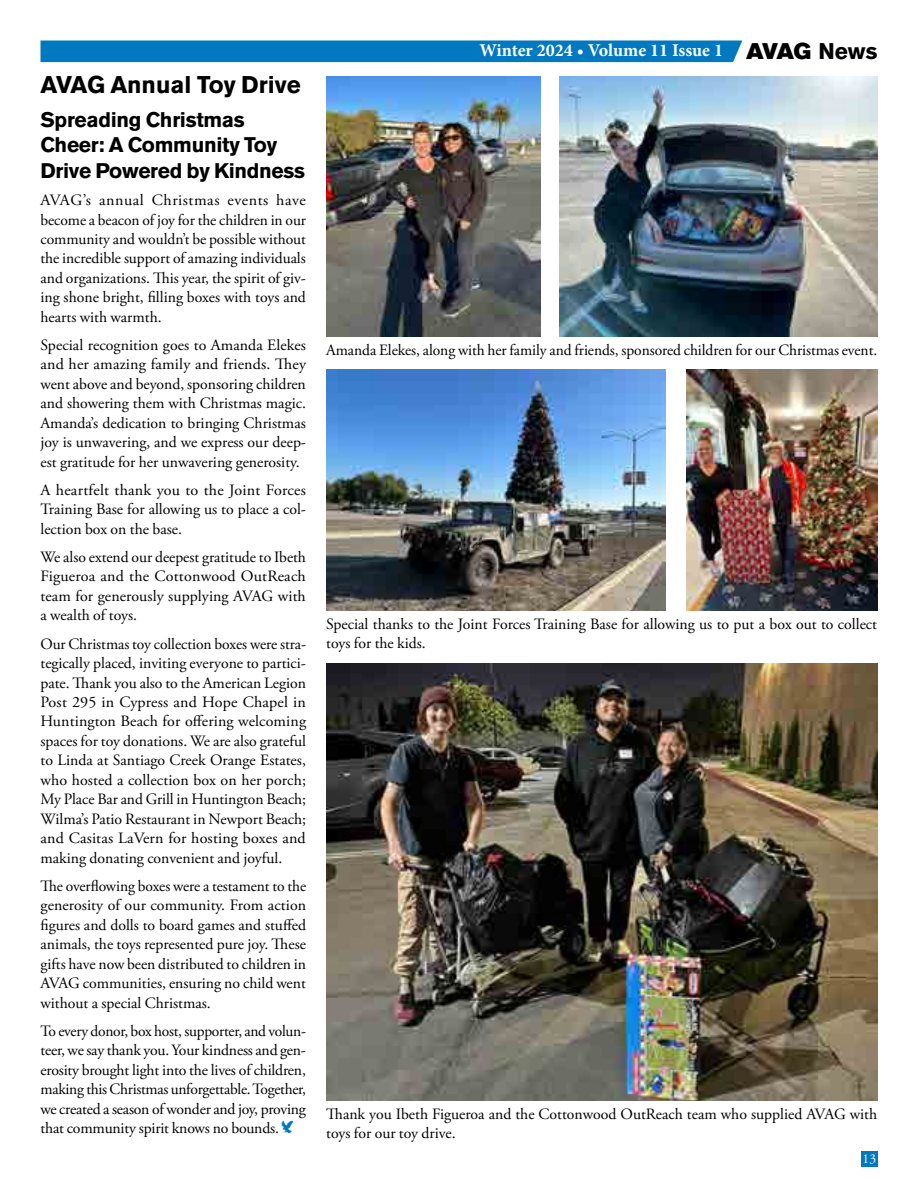
<style>
.page{position:relative;width:918px;height:1188px;background:#fff}
.page>*{position:absolute;margin:0;border:0;box-sizing:border-box;transform-origin:0 0}
.t1{font:700 24px "Akzidenz Grotesk BE";color:#000}
.t2{font:700 21px/25.2px "Akzidenz Grotesk BE";letter-spacing:-.015em;color:#000}
.t3{font:700 18px "Minion Pro";color:#fff}
.t4{font:15.75px/19.5px "Adobe Garamond Pro";color:#000;text-align:justify}
.t5{font:13.5px "Adobe Garamond";color:#fff}
.s1{font-family:"Eaglemania";font-size:16.2px;color:#0079c1}
.s2{font-family:"Akzidenz Grotesk BE Super";font-weight:400;font-size:22.5px;color:#000}
.s3{font-family:"Akzidenz Grotesk BE";font-size:22.5px;color:#000}
</style>
<div class="page">
<div style="left:41px;top:40px;width:701px;height:22px;background:#0079c1"></div>
<div style="left:861px;top:1151px;width:17px;height:16px;background:#0079c1"></div>
<img style="left:326px;top:370px;width:340px;height:241px">
<img style="left:686px;top:370px;width:191px;height:241px">
<img style="left:559px;top:76px;width:319px;height:260px">
<img style="left:326px;top:76px;width:214px;height:260px">
<img style="left:326px;top:663px;width:551px;height:438px">
<h1 class="t1" style="left:40px;top:71px;width:262px">AVAG Annual Toy Drive</h1>
<h2 class="t2" style="left:40px;top:107px;width:266px">Spreading Christmas<br>Cheer: A Community Toy<br>Drive Powered by Kindness</h2>
<p class="t4" style="left:40px;top:191px;width:267px">AVAG’s annual Christmas events have become a beacon of joy for the children in our community and wouldn’t be possible without the incredible support of amazing individuals and organizations. This year, the spirit of giv&shy;ing shone bright, filling boxes with toys and hearts with warmth.</p>
<p class="t4" style="left:40px;top:336px;width:267px">Special recognition goes to Amanda Elekes and her amazing family and friends. They went above and beyond, sponsoring children and showering them with Christmas magic.<br>Amanda’s dedication to bringing Christmas joy is unwavering, and we express our deep&shy;est gratitude for her unwavering generosity.</p>
<p class="t4" style="left:40px;top:481px;width:267px">A heartfelt thank you to the Joint Forces Training Base for allowing us to place a col&shy;lection box on the base.</p>
<p class="t4" style="left:40px;top:548px;width:267px">We also extend our deepest gratitude to Ibeth Figueroa and the Cottonwood OutReach team for generously supplying AVAG with a wealth of toys.</p>
<p class="t4" style="left:40px;top:634px;width:267px">Our Christmas toy collection boxes were stra&shy;tegically placed, inviting everyone to partici&shy;pate. Thank you also to the American Legion Post 295 in Cypress and Hope Chapel in Huntington Beach for offering welcoming spaces for toy donations. We are also grateful to Linda at Santiago Creek Orange Estates, who hosted a collection box on her porch; My Place Bar and Grill in Huntington Beach; Wilma’s Patio Restaurant in Newport Beach; and Casitas LaVern for hosting boxes and making donating convenient and joyful.</p>
<p class="t4" style="left:40px;top:877px;width:267px">The overflowing boxes were a testament to the generosity of our community. From action figures and dolls to board games and stuffed animals, the toys represented pure joy. These gifts have now been distributed to children in AVAG communities, ensuring no child went without a special Christmas.</p>
<p class="t4" style="left:40px;top:1022px;width:267px">To every donor, box host, supporter, and volun&shy;teer, we say thank you. Your kindness and gen&shy;erosity brought light into the lives of children, making this Christmas unforgettable. Together, we created a season of wonder and joy, proving that community spirit knows no bounds. <span class="s1">y</span></p>
<p class="t3" style="left:480px;top:38px;width:399px">Winter 2024 • Volume 11 Issue 1 <span class="s2">AVAG</span> <span class="s3">News</span></p>
<p class="t4" style="left:326px;top:340px;width:552px">Amanda Elekes, along with her family and friends, sponsored children for our Christmas event.</p>
<p class="t4" style="left:326px;top:615px;width:552px;line-height:18.9px">Special thanks to the Joint Forces Training Base for allowing us to put a box out to collect toys for the kids.</p>
<p class="t4" style="left:326px;top:1105px;width:553px;line-height:18.9px">Thank you Ibeth Figueroa and the Cottonwood OutReach team who supplied AVAG with toys for our toy drive.</p>
<p class="t5" style="left:863px;top:1152px;width:15px">13</p>
</div>
